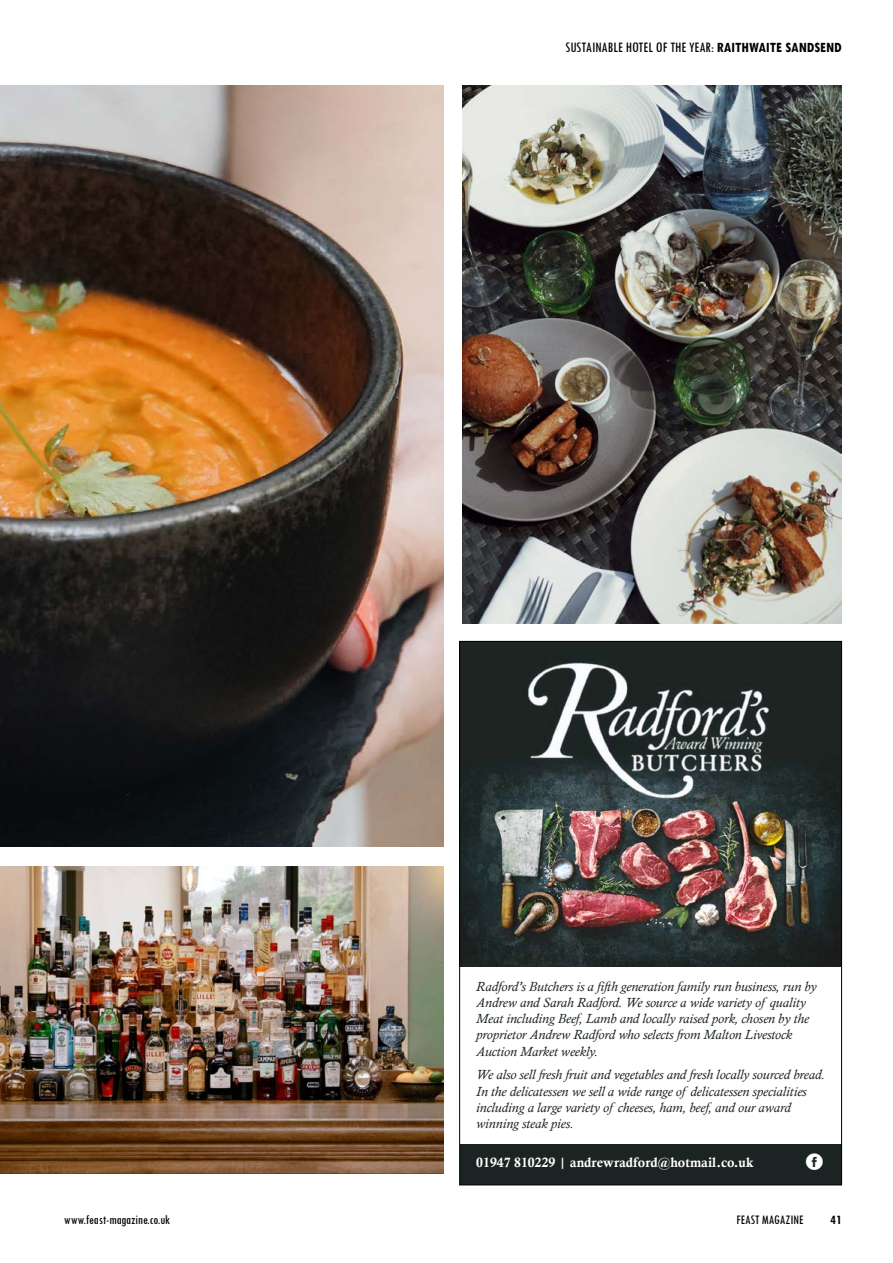
<style>
.page{position:relative;width:893px;height:1263px;background:#fff}
.page>*{position:absolute;margin:0;border:0;box-sizing:border-box;transform-origin:0 0}
.t1{font:30px "Social Circles";color:#fff}
.t2{font:condensed 15px "Tw Cen";color:#000}
.t3{font:italic 13.5px/16.2px "Calisto";color:#1b2422}
.t4{font:13.5px "Calis MT Bol";color:#fff}
.t5{font:condensed 13.5px "Tw Cen";color:#000}
.t6{font:700 condensed 13.5px "Tw Cen";color:#000}
.s1{font-weight:700}
</style>
<div class="page">
<div style="left:460px;top:1144px;width:382px;height:41px;background:#1b2422"></div>
<img style="left:461px;top:643px;width:379px;height:324px">
<img style="left:462px;top:85px;width:380px;height:539px">
<img style="left:0;top:866px;width:443px;height:308px">
<img style="left:0;top:85px;width:443px;height:761px">
<p class="t2" style="left:565px;top:39px;width:278px">SUSTAINABLE HOTEL OF THE YEAR: <span class="s1">RAITHWAITE SANDSEND</span></p>
<p class="t3" style="left:476px;top:978px;width:342px">Radford’s Butchers is a fifth generation family run business, run by Andrew and Sarah Radford. We source a wide variety of quality Meat including Beef, Lamb and locally raised pork, chosen by the proprietor Andrew Radford who selects from Malton Livestock Auction Market weekly.</p>
<p class="t3" style="left:476px;top:1067px;width:350px">We also sell fresh fruit and vegetables and fresh locally sourced bread.<br>In the delicatessen we sell a wide range of delicatessen specialities including a large variety of cheeses, ham, beef, and our award winning steak pies.</p>
<p class="t4" style="left:476px;top:1154px;width:279px">01947 810229 | andrewradford@hotmail.co.uk</p>
<h1 class="t1" style="left:804px;top:1144px;width:23px">f</h1>
<p class="t5" style="left:64px;top:1212px;width:108px">www.feast-magazine.co.uk</p>
<p class="t5" style="left:736px;top:1212px;width:69px">FEAST MAGAZINE</p>
<p class="t6" style="left:830px;top:1212px;width:13px">41</p>
</div>
